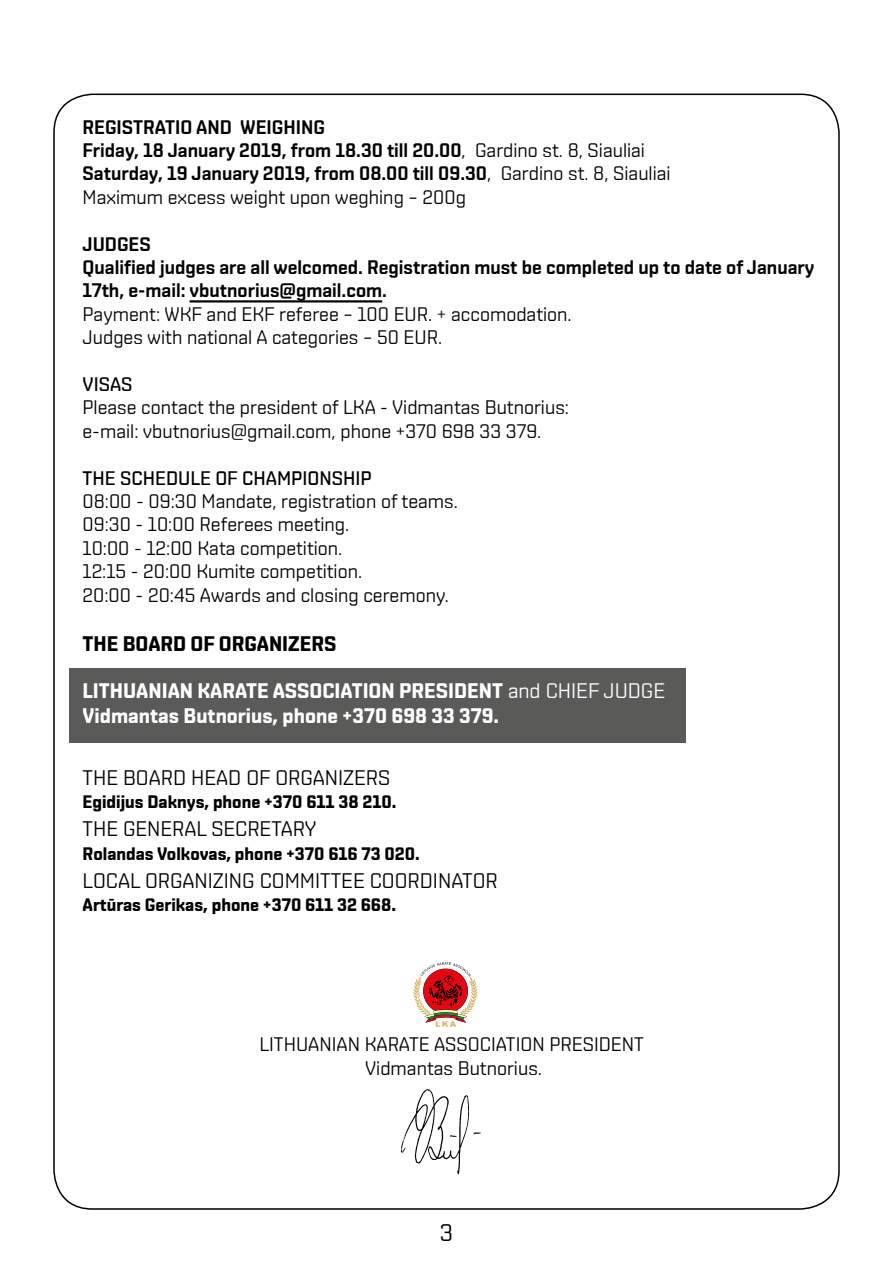
<style>
.page{position:relative;width:893px;height:1263px;background:#fff}
.page>*{position:absolute;margin:0;border:0;box-sizing:border-box;transform-origin:0 0}
.t1{font:24px "Shentox Regular 14";color:#000}
.t2{font:21px "Shentox Regular 14";color:#000}
.t3{font:21px "Shentox Regular 8";color:#fff}
.t4{font:21px "Shentox Regular 8";color:#000}
.t5{font:21px "Shentox Regular 14";color:#fff}
.t6{font:19.5px/23.4px "Shentox Regular 14";color:#000}
.t7{font:19.5px/23.4px "Shentox Regular 4";color:#000}
.t8{font:19.5px "Shentox Regular 2";color:#000}
.t9{font:18px "Shentox Regular 8";color:#000}
.s1{font-family:"Shentox Regular 14"}
</style>
<div class="page">
<div style="left:69px;top:668px;width:617px;height:75px;background:#5a5a59"></div>
<hr style="left:190px;top:300px;width:192px;height:2px;background:#000">
<svg style="left:413px;top:962px;width:65px;height:65px"></svg>
<svg style="left:401px;top:1089px;width:80px;height:86px"></svg>
<p class="t7" style="left:83px;top:115px;width:590px">REGISTRATIO AND WEIGHING<br>Friday, 18 January 2019, from 18.30 till 20.00<span class="s1">, Gardino st. 8, Siauliai<br></span>Saturday, 19 January 2019, from 08.00 till 09.30<span class="s1">, Gardino st. 8, Siauliai</span></p>
<p class="t6" style="left:83px;top:185px;width:385px">Maximum excess weight upon weghing – 200g</p>
<p class="t7" style="left:83px;top:232px;width:733px">JUDGES<br>Qualified judges are all welcomed. Registration must be completed up to date of January<br>17th, e-mail: vbutnorius@gmail.com.</p>
<p class="t6" style="left:83px;top:302px;width:491px">Payment: WKF and EKF referee – 100 EUR. + accomodation.<br>Judges with national A categories – 50 EUR.</p>
<p class="t8" style="left:83px;top:373px;width:52px">VISAS</p>
<p class="t6" style="left:83px;top:396px;width:488px">Please contact the president of LKA - Vidmantas Butnorius: e-mail: vbutnorius@gmail.com, phone +370 698 33 379.</p>
<p class="t8" style="left:83px;top:466px;width:291px">THE SCHEDULE OF CHAMPIONSHIP</p>
<p class="t6" style="left:83px;top:489px;width:377px">08:00 - 09:30 Mandate, registration of teams.<br>09:30 - 10:00 Referees meeting.<br>10:00 - 12:00 Kata competition.<br>12:15 - 20:00 Kumite competition.<br>20:00 - 20:45 Awards and closing ceremony.</p>
<p class="t4" style="left:83px;top:631px;width:255px">THE BOARD OF ORGANIZERS</p>
<p class="t3" style="left:83px;top:678px;width:66px">Lith uanian</p>
<p class="t3" style="left:198px;top:678px;width:26px">karate</p>
<p class="t3" style="left:273px;top:678px;width:13px">asso</p>
<p class="t3" style="left:322px;top:678px;width:23px">ciation</p>
<p class="t3" style="left:399px;top:678px;width:25px">president</p>
<p class="t5" style="left:508px;top:678px;width:61px">and Chief</p>
<p class="t5" style="left:604px;top:678px;width:50px">Judge</p>
<p class="t3" style="left:83px;top:703px;width:418px">Vidmantas Butnorius, phone +370 698 33 379.</p>
<p class="t2" style="left:83px;top:765px;width:54px">The boar</p>
<p class="t2" style="left:173px;top:765px;width:114px">d head oforgani</p>
<p class="t2" style="left:343px;top:765px;width:23px">zers</p>
<p class="t9" style="left:83px;top:791px;width:315px">Egidijus Daknys, phone +370 611 38 210.</p>
<p class="t2" style="left:83px;top:816px;width:54px">The general</p>
<p class="t2" style="left:211px;top:816px;width:13px">secretar</p>
<p class="t2" style="left:305px;top:816px;width:13px">y</p>
<p class="t9" style="left:83px;top:842px;width:339px">Rolandas Volkovas, phone +370 616 73 020.</p>
<p class="t2" style="left:83px;top:868px;width:417px">LOCAL ORGANIZING COMMITTEE COORDINATOR</p>
<p class="t9" style="left:83px;top:894px;width:315px">Artūras Gerikas, phone +370 611 32 668.</p>
<p class="t6" style="left:259px;top:1032px;width:21px">Lithuanian</p>
<p class="t6" style="left:365px;top:1032px;width:12px">karate</p>
<p class="t6" style="left:434px;top:1032px;width:11px">association</p>
<p class="t6" style="left:549px;top:1032px;width:11px">presi</p>
<p class="t6" style="left:599px;top:1032px;width:24px">dent</p>
<p class="t6" style="left:365px;top:1056px;width:178px">Vidmantas Butnorius.</p>
<p class="t1" style="left:440px;top:1219px;width:15px">3</p>
</div>
